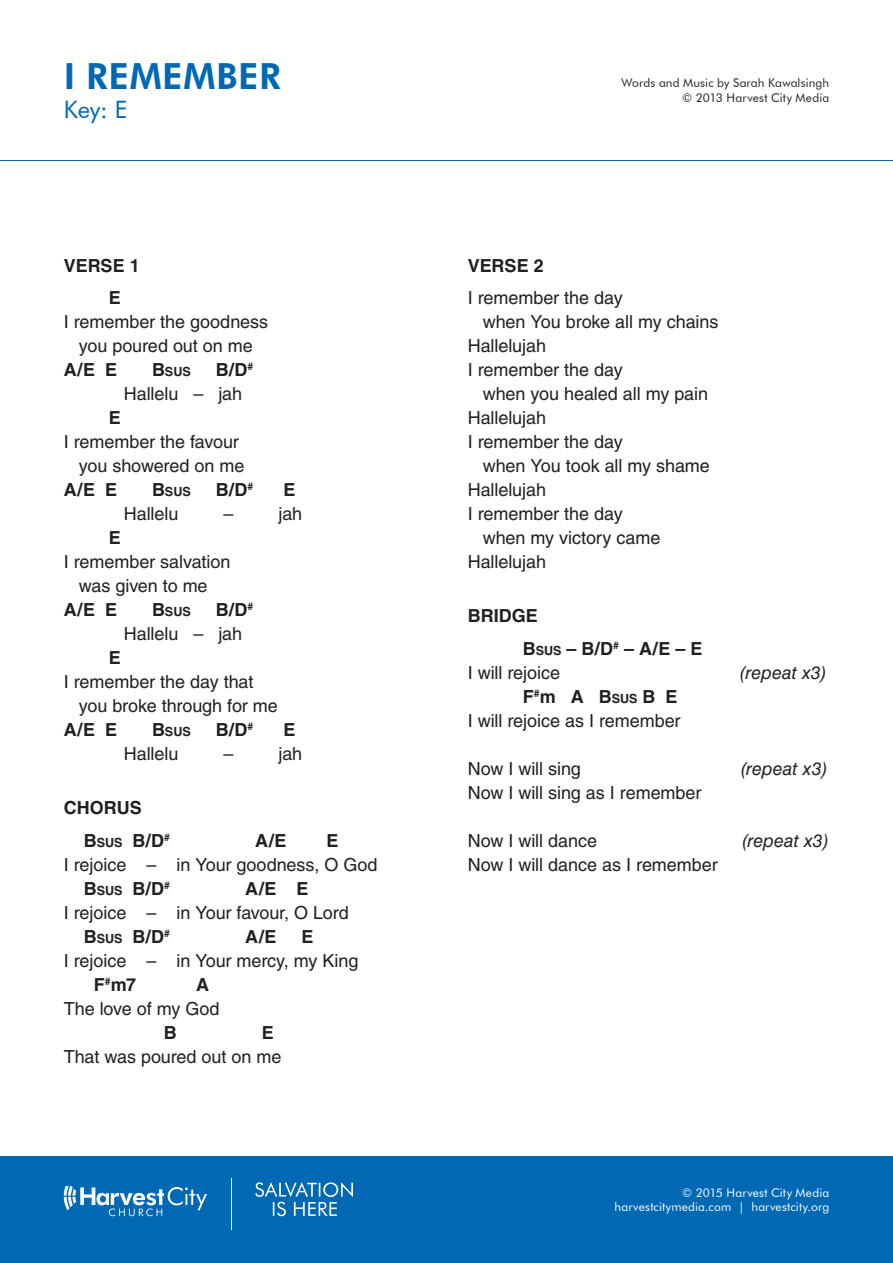
<style>
.page{position:relative;width:893px;height:1263px;background:#fff}
.page>*{position:absolute;margin:0;border:0;box-sizing:border-box;transform-origin:0 0}
.t1{font:800 36px "Futura BT";letter-spacing:.015em;color:#0168b3}
.key{font:24px "Futura BT";color:#0168b3}
.lyric{font:18px "Helvetica LT Std";letter-spacing:-.005em;color:#231f20}
.chord{font:700 18px "Helvetica LT Std";color:#231f20}
.lyric-2{font:italic 18px "Helvetica LT Std";letter-spacing:-.005em;color:#231f20}
.tag{font:700 18px "Helvetica LT Std";color:#231f20}
.chord-2{font:700 12.6px "Helvetica LT Std";color:#231f20}
.t2{font:12px/14.4px "Futura BT";letter-spacing:.015em;color:#fff;text-align:right}
.credit{font:12px "Futura BT";letter-spacing:.01em;color:#231f20}
.s1{font-size:18px}
.s2{font-size:12.6px}
</style>
<div class="page">
<div style="left:0;top:1157px;width:893px;height:106px;background:#0168b3"></div>
<svg style="left:64px;top:1187px;width:143px;height:29px"></svg>
<svg style="left:255px;top:1182px;width:98px;height:34px"></svg>
<hr style="left:0;top:160px;width:893px;height:1px;background:#0168b3">
<hr style="left:231px;top:1178px;width:1px;height:51px;background:#fff">
<p class="t1" style="left:64px;top:55px;width:219px">I REMEMBER</p>
<p class="key" style="left:64px;top:95px;width:65px">Key: E</p>
<p class="tag" style="left:64px;top:254px;width:77px">VERSE 1</p>
<p class="chord" style="left:109px;top:287px;width:14px">E</p>
<p class="lyric" style="left:64px;top:311px;width:206px">I remember the goodness</p>
<p class="lyric" style="left:79px;top:335px;width:176px">you poured out on me</p>
<p class="chord" style="left:64px;top:359px;width:55px">A/E E</p>
<p class="chord-2" style="left:152px;top:364px;width:40px"><span class="s1">B</span>SUS</p>
<p class="chord" style="left:216px;top:359px;width:39px">B/D<sup>#</sup></p>
<p class="lyric" style="left:124px;top:383px;width:120px">Hallelu – jah</p>
<p class="chord" style="left:109px;top:407px;width:14px">E</p>
<p class="lyric" style="left:64px;top:431px;width:177px">I remember the favour</p>
<p class="lyric" style="left:79px;top:455px;width:167px">you showered on me</p>
<p class="chord" style="left:64px;top:479px;width:55px">A/E E</p>
<p class="chord-2" style="left:152px;top:484px;width:40px"><span class="s1">B</span>SUS</p>
<p class="chord" style="left:216px;top:479px;width:39px">B/D<sup>#</sup></p>
<p class="chord" style="left:283px;top:479px;width:14px">E</p>
<p class="lyric" style="left:124px;top:503px;width:56px">Hallelu</p>
<p class="lyric" style="left:223px;top:503px;width:12px">–</p>
<p class="lyric" style="left:278px;top:503px;width:25px">jah</p>
<p class="chord" style="left:109px;top:527px;width:14px">E</p>
<p class="lyric" style="left:64px;top:551px;width:168px">I remember salvation</p>
<p class="lyric" style="left:79px;top:575px;width:130px">was given to me</p>
<p class="chord" style="left:64px;top:599px;width:55px">A/E E</p>
<p class="chord-2" style="left:152px;top:604px;width:40px"><span class="s1">B</span>SUS</p>
<p class="chord" style="left:216px;top:599px;width:39px">B/D<sup>#</sup></p>
<p class="lyric" style="left:124px;top:623px;width:120px">Hallelu – jah</p>
<p class="chord" style="left:109px;top:647px;width:14px">E</p>
<p class="lyric" style="left:64px;top:671px;width:191px">I remember the day that</p>
<p class="lyric" style="left:79px;top:695px;width:201px">you broke through for me</p>
<p class="chord" style="left:64px;top:719px;width:55px">A/E E</p>
<p class="chord-2" style="left:152px;top:724px;width:40px"><span class="s1">B</span>SUS</p>
<p class="chord" style="left:216px;top:719px;width:39px">B/D<sup>#</sup></p>
<p class="chord" style="left:283px;top:719px;width:14px">E</p>
<p class="lyric" style="left:124px;top:743px;width:56px">Hallelu</p>
<p class="lyric" style="left:223px;top:743px;width:12px">–</p>
<p class="lyric" style="left:278px;top:743px;width:25px">jah</p>
<p class="tag" style="left:64px;top:797px;width:79px">CHORUS</p>
<p class="chord" style="left:84px;top:829px;width:88px">B<span class="s2">SUS</span> B/D<sup>#</sup></p>
<p class="chord" style="left:255px;top:829px;width:33px">A/E</p>
<p class="chord" style="left:326px;top:829px;width:14px">E</p>
<p class="lyric" style="left:64px;top:854px;width:315px">I rejoice – in Your goodness, O God</p>
<p class="chord" style="left:84px;top:877px;width:88px">B<span class="s2">SUS</span> B/D<sup>#</sup></p>
<p class="chord" style="left:245px;top:877px;width:65px">A/E E</p>
<p class="lyric" style="left:64px;top:902px;width:286px">I rejoice – in Your favour, O Lord</p>
<p class="chord" style="left:84px;top:925px;width:88px">B<span class="s2">SUS</span> B/D<sup>#</sup></p>
<p class="chord" style="left:245px;top:925px;width:33px">A/E</p>
<p class="chord" style="left:301px;top:925px;width:14px">E</p>
<p class="lyric" style="left:64px;top:950px;width:296px">I rejoice – in Your mercy, my King</p>
<p class="chord" style="left:94px;top:973px;width:44px">F<sup>#</sup>m7</p>
<p class="chord" style="left:196px;top:973px;width:14px">A</p>
<p class="lyric" style="left:64px;top:998px;width:157px">The love of my God</p>
<p class="chord" style="left:164px;top:1021px;width:14px">B</p>
<p class="chord" style="left:262px;top:1021px;width:14px">E</p>
<p class="lyric" style="left:64px;top:1046px;width:219px">That was poured out on me</p>
<p class="credit" style="left:622px;top:76px;width:209px">Words and Music by Sarah Kawalsingh</p>
<p class="credit" style="left:682px;top:90px;width:149px">© 2013 Harvest City Media</p>
<p class="tag" style="left:468px;top:254px;width:77px">VERSE 2</p>
<p class="lyric" style="left:468px;top:287px;width:156px">I remember the day</p>
<p class="lyric" style="left:483px;top:311px;width:237px">when You broke all my chains</p>
<p class="lyric" style="left:468px;top:335px;width:80px">Hallelujah</p>
<p class="lyric" style="left:468px;top:359px;width:156px">I remember the day</p>
<p class="lyric" style="left:483px;top:383px;width:227px">when you healed all my pain</p>
<p class="lyric" style="left:468px;top:407px;width:80px">Hallelujah</p>
<p class="lyric" style="left:468px;top:431px;width:156px">I remember the day</p>
<p class="lyric" style="left:483px;top:455px;width:229px">when You took all my shame</p>
<p class="lyric" style="left:468px;top:479px;width:80px">Hallelujah</p>
<p class="lyric" style="left:468px;top:503px;width:156px">I remember the day</p>
<p class="lyric" style="left:483px;top:527px;width:179px">when my victory came</p>
<p class="lyric" style="left:468px;top:551px;width:80px">Hallelujah</p>
<p class="tag" style="left:468px;top:605px;width:72px">BRIDGE</p>
<p class="chord" style="left:523px;top:637px;width:181px">B<span class="s2">SUS</span> – B/D<sup>#</sup> – A/E – E</p>
<p class="lyric" style="left:468px;top:662px;width:94px">I will rejoice</p>
<p class="lyric-2" style="left:740px;top:662px;width:87px">(repeat x3)</p>
<p class="chord" style="left:523px;top:685px;width:156px">F<sup>#</sup>m A B<span class="s2">SUS</span> B E</p>
<p class="lyric" style="left:468px;top:710px;width:214px">I will rejoice as I remember</p>
<p class="lyric" style="left:468px;top:758px;width:115px">Now I will sing</p>
<p class="lyric-2" style="left:741px;top:758px;width:87px">(repeat x3)</p>
<p class="lyric" style="left:468px;top:782px;width:235px">Now I will sing as I remember</p>
<p class="lyric" style="left:468px;top:830px;width:131px">Now I will dance</p>
<p class="lyric-2" style="left:742px;top:830px;width:87px">(repeat x3)</p>
<p class="lyric" style="left:468px;top:854px;width:251px">Now I will dance as I remember</p>
<p class="t2" style="left:615px;top:1185px;width:216px">© 2015 Harvest City Media harvestcitymedia.com | harvestcity.org</p>
</div>
